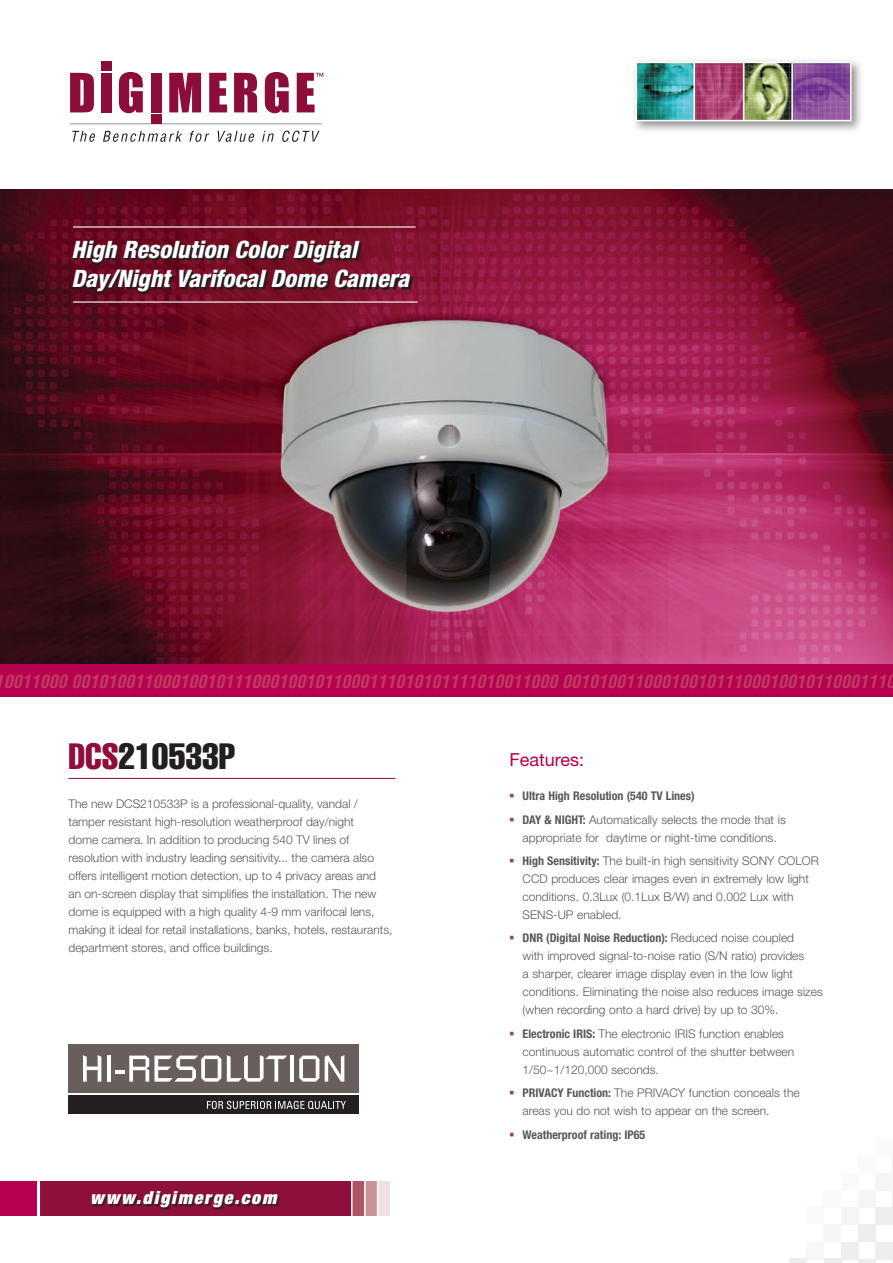
<style>
.page{position:relative;width:893px;height:1263px;background:#fff}
.page>*{position:absolute;margin:0;border:0;box-sizing:border-box;transform-origin:0 0}
.t1{font:extra-condensed 36px "Helvetica";color:#231f20}
.t2{font:italic 800 condensed 24px/28.8px "Helvetica Neue";color:#fff}
.t3{font:italic 700 condensed 18px "Helvetica";color:#c03a62}
.t4{font:italic 900 expanded 18px "Helvetica Neue";letter-spacing:.1em;color:#fff}
.t5{font:18px "Helvetica Neue";color:#b60150}
.t6{font:300 12px/18px "Helvetica Neue";color:#57585a}
.t7{font:700 condensed 12px/23.4px "Helvetica Neue";color:#57585a}
.s1{color:#8e0f3b}
.s2{font-weight:300;font-stretch:normal}
.s3{font-weight:700;font-stretch:condensed}
</style>
<div class="page">
<hr style="left:70px;top:123px;width:252px;height:1px;background:#939598">
<svg style="left:169px;top:73px;width:32px;height:39px"></svg>
<svg style="left:209px;top:73px;width:18px;height:39px"></svg>
<svg style="left:234px;top:73px;width:23px;height:39px"></svg>
<svg style="left:265px;top:72px;width:24px;height:41px"></svg>
<svg style="left:70px;top:73px;width:24px;height:39px"></svg>
<div style="left:102px;top:73px;width:10px;height:39px;background:#8d0d3a"></div>
<div style="left:102px;top:62px;width:10px;height:9px;background:#8d0d3a"></div>
<div style="left:151px;top:73px;width:10px;height:39px;background:#8d0d3a"></div>
<div style="left:151px;top:115px;width:10px;height:9px;background:#8d0d3a"></div>
<svg style="left:119px;top:72px;width:24px;height:41px"></svg>
<svg style="left:297px;top:73px;width:26px;height:39px"></svg>
<svg style="left:72px;top:131px;width:23px;height:11px"></svg>
<svg style="left:103px;top:131px;width:79px;height:11px"></svg>
<svg style="left:189px;top:131px;width:20px;height:11px"></svg>
<svg style="left:218px;top:131px;width:36px;height:11px"></svg>
<svg style="left:262px;top:131px;width:12px;height:11px"></svg>
<svg style="left:282px;top:131px;width:38px;height:11px"></svg>
<hr style="left:824px;top:1259px;width:17px;height:4px;background:#eeeeef">
<div style="left:841px;top:1242px;width:17px;height:17px;background:#eeeeef"></div>
<hr style="left:858px;top:1259px;width:17px;height:4px;background:#eeeeef">
<div style="left:875px;top:1242px;width:17px;height:17px;background:#eeeeef"></div>
<div style="left:824px;top:1225px;width:17px;height:17px;background:#f5f5f6"></div>
<div style="left:858px;top:1225px;width:17px;height:17px;background:#eeeeef"></div>
<div style="left:876px;top:1207px;width:17px;height:18px;background:#eeeeef"></div>
<div style="left:841px;top:1207px;width:17px;height:18px;background:#f5f5f6"></div>
<div style="left:858px;top:1190px;width:18px;height:17px;background:#f5f5f6"></div>
<div style="left:824px;top:1190px;width:17px;height:17px;background:#fafafa"></div>
<div style="left:876px;top:1139px;width:17px;height:17px;background:#fafafa"></div>
<svg style="left:892px;top:1156px;width:1px;height:17px"></svg>
<div style="left:841px;top:1173px;width:17px;height:17px;background:#fafafa"></div>
<div style="left:858px;top:1156px;width:18px;height:17px;background:#fafafa"></div>
<div style="left:876px;top:1173px;width:17px;height:17px;background:#f5f5f6"></div>
<svg style="left:892px;top:1191px;width:1px;height:16px"></svg>
<div style="left:806px;top:1242px;width:18px;height:17px;background:#f7f7f8"></div>
<div style="left:806px;top:1207px;width:17px;height:17px;background:#fafafa"></div>
<hr style="left:790px;top:1259px;width:17px;height:4px;background:#eeeeef">
<div style="left:630px;top:57px;width:235px;height:77px;background:#231f20;opacity:.5"></div>
<img style="left:638px;top:65px;width:210px;height:53px">
<div style="left:635px;top:62px;width:216px;height:59px;border:2px solid #fff"></div>
<hr style="left:693px;top:62px;width:2px;height:59px;background:#fff">
<hr style="left:743px;top:62px;width:1px;height:59px;background:#fff">
<hr style="left:791px;top:62px;width:2px;height:58px;background:#fff">
<div style="left:0;top:1181px;width:39px;height:35px;background:#b60150"></div>
<div style="left:38px;top:1181px;width:300px;height:35px;background:#8e0f3b"></div>
<div style="left:84px;top:1186px;width:224px;height:25px;background:#231f20;opacity:.75"></div>
<hr style="left:37px;top:1169px;width:3px;height:70px;background:#fff">
<div style="left:339px;top:1181px;width:12px;height:35px;background:#8e0f3b"></div>
<div style="left:352px;top:1181px;width:12px;height:35px;background:#ac5564"></div>
<div style="left:365px;top:1181px;width:12px;height:35px;background:#cd9298"></div>
<div style="left:378px;top:1181px;width:12px;height:35px;background:#f2e0e0"></div>
<hr style="left:351px;top:1180px;width:2px;height:38px;background:#fff">
<hr style="left:364px;top:1180px;width:2px;height:38px;background:#fff">
<img style="left:0;top:190px;width:893px;height:474px">
<div style="left:0;top:664px;width:893px;height:33px;background:#b60150"></div>
<svg style="left:63px;top:235px;width:411px;height:62px;background:#661227"></svg>
<hr style="left:73px;top:226px;width:343px;height:2px;background:#fff">
<hr style="left:68px;top:778px;width:327px;height:1px;background:#8e0f3b">
<hr style="left:73px;top:301px;width:345px;height:2px;background:#fff">
<div style="left:68px;top:1044px;width:291px;height:49px;background:#685f5d"></div>
<div style="left:68px;top:1095px;width:291px;height:18px;background:#231f20"></div>
<svg style="left:83px;top:1055px;width:18px;height:26px"></svg>
<hr style="left:107px;top:1055px;width:4px;height:26px;background:#fff">
<svg style="left:116px;top:1055px;width:105px;height:26px"></svg>
<svg style="left:227px;top:1055px;width:60px;height:26px"></svg>
<hr style="left:290px;top:1055px;width:4px;height:26px;background:#fff">
<svg style="left:299px;top:1055px;width:20px;height:26px"></svg>
<svg style="left:325px;top:1055px;width:19px;height:26px"></svg>
<svg style="left:207px;top:1101px;width:139px;height:8px"></svg>
<h2 class="t2" style="left:71px;top:235px;width:339px">High Resolution Color Digital<br>Day/Night Varifocal Dome Camera</h2>
<h3 class="t3" style="left:-5px;top:670px;width:902px">10011000 001010011000100101110001001011000111010101111010011000 0010100110001001011100010010110001110</h3>
<h1 class="t1" style="left:68px;top:733px;width:169px"><span class="s1">DCS</span>210533P</h1>
<h3 class="t5" style="left:509px;top:748px;width:76px">Features:</h3>
<p class="t7" style="left:523px;top:784px;width:265px">Ultra High Resolution (540 TV Lines)<br>DAY &amp; NIGHT: <span class="s2">Automatically selects the mode that is</span></p>
<p class="t6" style="left:523px;top:825px;width:298px;line-height:23.4px">appropriate for daytime or night-time conditions.<br><span class="s3">High Sensitivity:</span> The built-in high sensitivity SONY COLOR</p>
<p class="t6" style="left:523px;top:869px;width:288px">CCD produces clear images even in extremely low light conditions. 0.3Lux (0.1Lux B/W) and 0.002 Lux with<br>SENS-UP enabled.</p>
<p class="t6" style="left:523px;top:929px;width:302px"><span class="s3">DNR (Digital Noise Reduction):</span> Reduced noise coupled<br>with improved signal-to-noise ratio (S/N ratio) provides<br>a sharper, clearer image display even in the low light conditions. Eliminating the noise also reduces image sizes (when recording onto a hard drive) by up to 30%.</p>
<p class="t6" style="left:523px;top:1024px;width:273px"><span class="s3">Electronic IRIS:</span> The electronic IRIS function enables continuous automatic control of the shutter between<br>1/50~1/120,000 seconds.</p>
<p class="t6" style="left:523px;top:1083px;width:279px"><span class="s3">PRIVACY Function:</span> The PRIVACY function conceals the areas you do not wish to appear on the screen.</p>
<p class="t7" style="left:523px;top:1122px;width:124px">Weatherproof rating: IP65</p>
<p class="t6" style="left:68px;top:794px;width:326px">The new DCS210533P is a professional-quality, vandal / tamper resistant high-resolution weatherproof day/night<br>dome camera. In addition to producing 540 TV lines of resolution with industry leading sensitivity... the camera also offers intelligent motion detection, up to 4 privacy areas and<br>an on-screen display that simplifies the installation. The new dome is equipped with a high quality 4-9 mm varifocal lens, making it ideal for retail installations, banks, hotels, restaurants, department stores, and office buildings.</p>
<h3 class="t4" style="left:90px;top:1186px;width:188px">www.digimerge.com</h3>
</div>
